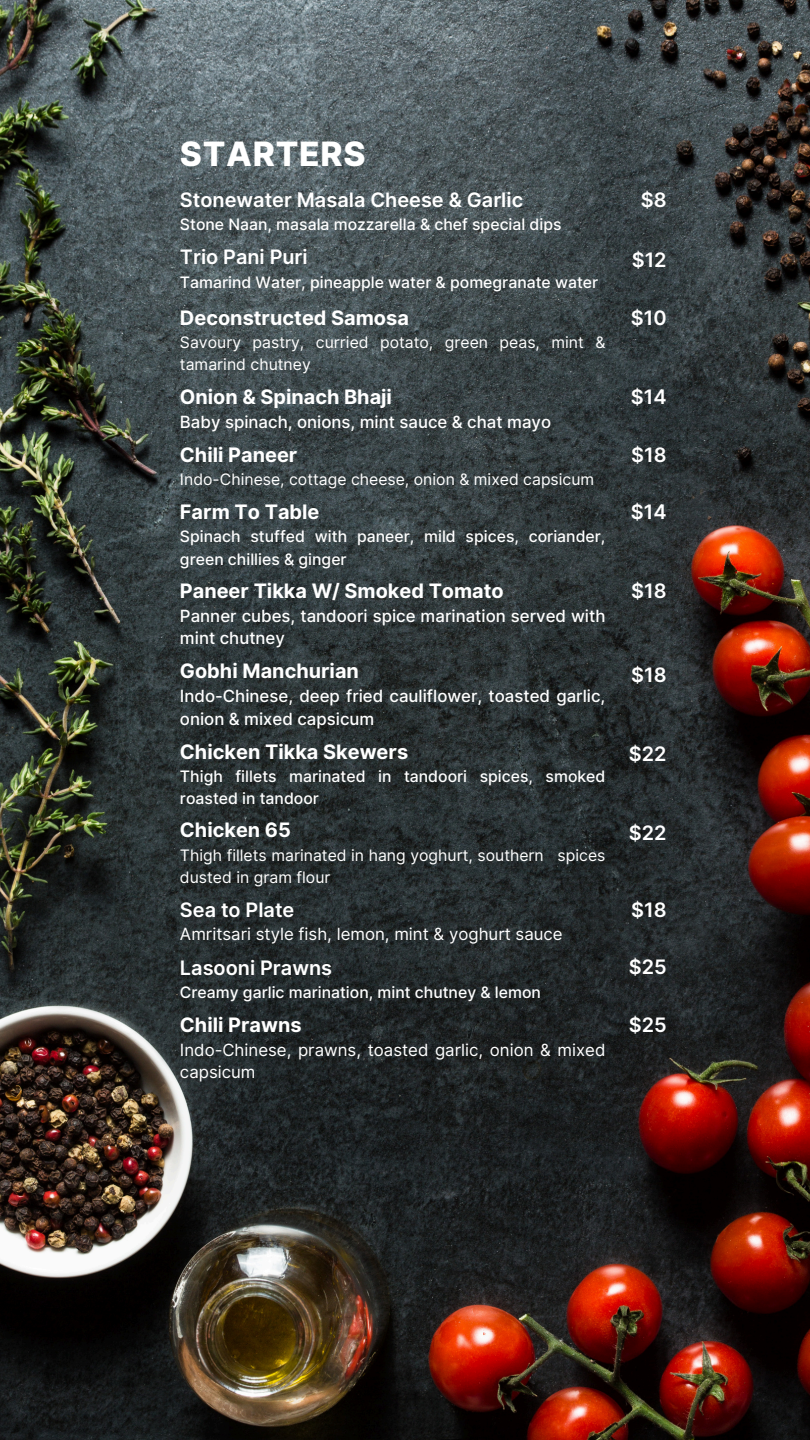
<style>
.page{position:relative;width:810px;height:1440px;background:#fff}
.page>*{position:absolute;margin:0;border:0;box-sizing:border-box;transform-origin:0 0}
.t1{font:800 33.6px "Inter";letter-spacing:.02em;color:#fff}
.t2{font:700 19.9px "Inter";color:#fff}
.t3{font:600 19.9px "Inter";color:#fff}
.t4{font:500 16.8px/22.4px "Inter";color:#fff}
.t5{font:16.8px/22.4px "Inter";color:#fff}
.t6{font:500 15.8px/22.5px "Inter";color:#fff}
.t7{font:15.8px/21.8px "Inter";color:#fff}
</style>
<div class="page">
<img style="left:0;top:0;width:810px;height:1440px">
<h1 class="t1" style="left:180px;top:134px;width:187px">STARTERS</h1>
<h2 class="t3" style="left:180px;top:188px;width:345px">Stonewater Masala Cheese &amp; Garlic</h2>
<h2 class="t3" style="left:641px;top:188px;width:27px">$8</h2>
<h3 class="t6" style="left:180px;top:213px;width:383px">Stone Naan, masala mozzarella &amp; chef special dips</h3>
<h2 class="t3" style="left:180px;top:245px;width:129px">Trio Pani Puri</h2>
<h2 class="t3" style="left:632px;top:248px;width:36px">$12</h2>
<h3 class="t6" style="left:180px;top:271px;width:420px">Tamarind Water, pineapple water &amp; pomegranate water</h3>
<h2 class="t2" style="left:180px;top:306px;width:230px">Deconstructed Samosa</h2>
<h2 class="t3" style="left:631px;top:306px;width:37px">$10</h2>
<p class="t7" style="left:180px;top:332px;width:427px">Savoury pastry, curried potato, green peas, mint &amp; tamarind chutney</p>
<h2 class="t2" style="left:180px;top:385px;width:214px">Onion &amp; Spinach Bhaji</h2>
<h2 class="t3" style="left:631px;top:385px;width:37px">$14</h2>
<h3 class="t4" style="left:180px;top:411px;width:373px">Baby spinach, onions, mint sauce &amp; chat mayo</h3>
<h2 class="t2" style="left:180px;top:443px;width:119px">Chili Paneer</h2>
<h2 class="t3" style="left:631px;top:443px;width:37px">$18</h2>
<p class="t7" style="left:180px;top:468px;width:416px">Indo-Chinese, cottage cheese, onion &amp; mixed capsicum</p>
<h2 class="t2" style="left:180px;top:500px;width:141px">Farm To Table</h2>
<h2 class="t3" style="left:631px;top:500px;width:37px">$14</h2>
<h3 class="t6" style="left:180px;top:525px;width:427px">Spinach stuffed with paneer, mild spices, coriander, green chillies &amp; ginger</h3>
<h2 class="t2" style="left:180px;top:579px;width:325px">Paneer Tikka W/ Smoked Tomato</h2>
<h2 class="t3" style="left:631px;top:579px;width:37px">$18</h2>
<h3 class="t4" style="left:180px;top:605px;width:427px">Panner cubes, tandoori spice marination served with mint chutney</h3>
<h2 class="t2" style="left:180px;top:659px;width:180px">Gobhi Manchurian</h2>
<h2 class="t3" style="left:631px;top:662px;width:37px">$18</h2>
<h3 class="t4" style="left:180px;top:685px;width:427px">Indo-Chinese, deep fried cauliflower, toasted garlic, onion &amp; mixed capsicum</h3>
<h2 class="t2" style="left:180px;top:740px;width:230px">Chicken Tikka Skewers</h2>
<h2 class="t3" style="left:629px;top:742px;width:39px">$22</h2>
<h3 class="t6" style="left:180px;top:765px;width:427px">Thigh fillets marinated in tandoori spices, smoked roasted in tandoor</h3>
<h2 class="t2" style="left:180px;top:818px;width:112px">Chicken 65</h2>
<h2 class="t3" style="left:629px;top:821px;width:39px">$22</h2>
<p class="t7" style="left:180px;top:844px;width:427px">Thigh fillets marinated in hang yoghurt, southern spices dusted in gram flour</p>
<h2 class="t3" style="left:180px;top:897px;width:116px">Sea to Plate</h2>
<h2 class="t3" style="left:631px;top:897px;width:37px">$18</h2>
<p class="t5" style="left:180px;top:923px;width:384px">Amritsari style fish, lemon, mint &amp; yoghurt sauce</p>
<h2 class="t3" style="left:180px;top:955px;width:154px">Lasooni Prawns</h2>
<h2 class="t3" style="left:629px;top:955px;width:39px">$25</h2>
<p class="t6" style="left:180px;top:981px;width:363px">Creamy garlic marination, mint chutney &amp; lemon</p>
<h2 class="t2" style="left:180px;top:1013px;width:123px">Chili Prawns</h2>
<h2 class="t3" style="left:629px;top:1013px;width:39px">$25</h2>
<h3 class="t5" style="left:180px;top:1038px;width:427px">Indo-Chinese, prawns, toasted garlic, onion &amp; mixed capsicum</h3>
</div>
